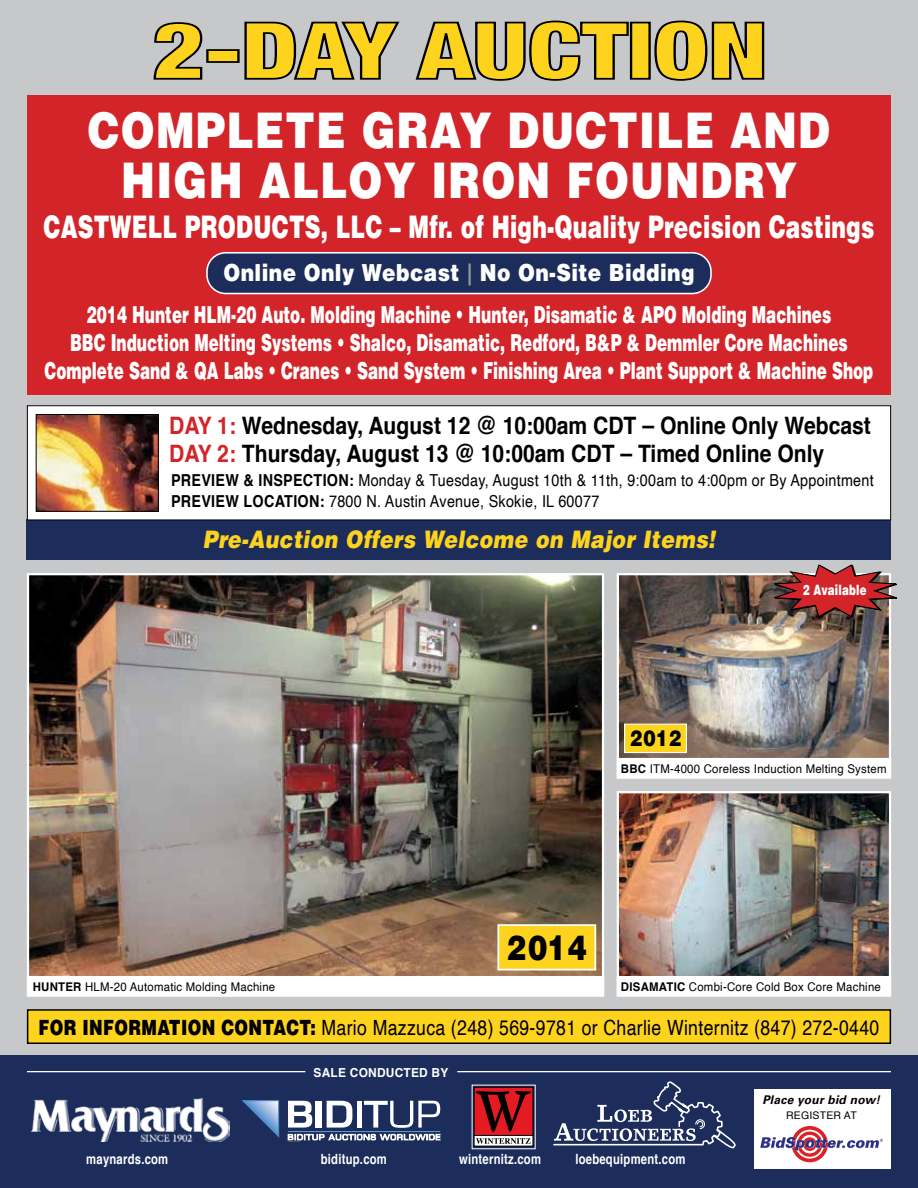
<style>
.page{position:relative;width:918px;height:1188px;background:#c6c8ca}
.page>*{position:absolute;margin:0;border:0;box-sizing:border-box;transform-origin:0 0}
.t1{font:900 49.2px/49.5px "Helvetica";letter-spacing:.03em;color:#fff;text-align:center;scale:.83 1}
.t2{font:900 34.35px "Helvetica";color:#000;scale:.84 1}
.t3{font:900 31.2px "Helvetica";letter-spacing:.01em;color:#fff;scale:.7 1}
.t4{font:italic 900 24.15px "Helvetica";letter-spacing:.02em;color:#fed31e;scale:.85 1}
.t5{font:700 24px/27.8px "Helvetica";color:#000;scale:.88 1}
.t6{font:900 23.55px "Helvetica";letter-spacing:.02em;color:#fff;scale:.86 1}
.t7{font:900 23.4px/27.8px "Helvetica";color:#fff;text-align:center;scale:.65 1}
.t8{font:900 21.9px "Helvetica";color:#000;scale:.84 1}
.t9{font:21px "Helvetica";letter-spacing:.02em;color:#000;scale:.84 1}
.t10{font:16.5px/21px "Helvetica";letter-spacing:.02em;color:#000;scale:.87 1}
.t11{font:900 14.25px "Helvetica";letter-spacing:.02em;color:#fff;scale:.72 1}
.t12{font:700 14.1px "Helvetica";letter-spacing:.02em;color:#fff;scale:.8 1}
.t13{font:700 12.45px "Helvetica";letter-spacing:.02em;color:#fff;scale:.96 1}
.t14{font:12px "Helvetica";letter-spacing:.02em;color:#000;scale:.95 1}
.t15{font:italic 700 12px "Univers";letter-spacing:.02em;color:#000}
.t16{font:10.5px "Helvetica";letter-spacing:.02em;color:#000}
.s1{font-size:21.9px;color:#939598}
.s2{color:#d3242a}
.s3{font-weight:700}
.s4{font-weight:900}
</style>
<div class="page">
<div style="left:28px;top:1010px;width:862px;height:33px;background:#fed31e"></div>
<div style="left:27px;top:1009px;width:864px;height:35px;border:2px solid #000"></div>
<div style="left:27px;top:96px;width:864px;height:299px;background:#d3242a"></div>
<svg style="left:154px;top:22px;width:49px;height:58px"></svg>
<div style="left:206px;top:49px;width:33px;height:14px;background:#fed31e;border:2px solid #000"></div>
<svg style="left:244px;top:21px;width:156px;height:59px"></svg>
<svg style="left:415px;top:20px;width:215px;height:61px"></svg>
<div style="left:631px;top:23px;width:19px;height:56px;background:#fed31e"></div>
<div style="left:630px;top:22px;width:21px;height:58px;border:2px solid #000"></div>
<svg style="left:654px;top:20px;width:110px;height:61px"></svg>
<div style="left:207px;top:253px;width:504px;height:41px;background:#1c2d5c;border-radius:19px"></div>
<div style="left:206px;top:252px;width:506px;height:42px;border:2px solid #fff;border-radius:19px"></div>
<div style="left:27px;top:520px;width:864px;height:40px;background:#1c2d5c"></div>
<img style="left:30px;top:576px;width:571px;height:400px">
<div style="left:27px;top:976px;width:577px;height:21px;background:#fff;border:2px solid #fff"></div>
<img style="left:620px;top:794px;width:268px;height:182px">
<div style="left:617px;top:791px;width:274px;height:206px;border:2px solid #fff"></div>
<div style="left:617px;top:976px;width:274px;height:21px;background:#fff;border:2px solid #fff"></div>
<img style="left:620px;top:576px;width:268px;height:182px">
<div style="left:617px;top:573px;width:274px;height:206px;border:2px solid #fff"></div>
<div style="left:617px;top:758px;width:274px;height:21px;background:#fff;border:2px solid #fff"></div>
<div style="left:27px;top:406px;width:864px;height:114px;background:#fff"></div>
<div style="left:27px;top:405px;width:864px;height:115px;border:1px solid #000"></div>
<img style="left:38px;top:416px;width:119px;height:94px">
<div style="left:36px;top:414px;width:123px;height:98px;border:1px solid #000"></div>
<div style="left:0;top:1055px;width:918px;height:133px;background:#1c2d5c"></div>
<div style="left:754px;top:1090px;width:136px;height:79px;background:#fff"></div>
<div style="left:792px;top:1126px;width:36px;height:36px;border:4px solid #de1f26;border-radius:50%"></div>
<div style="left:797px;top:1132px;width:25px;height:25px;border:3px solid #de1f26;border-radius:50%"></div>
<svg style="left:760px;top:1137px;width:123px;height:14px"></svg>
<img style="left:32px;top:1098px;width:198px;height:43px">
<svg style="left:242px;top:1100px;width:37px;height:38px"></svg>
<svg style="left:287px;top:1101px;width:153px;height:40px"></svg>
<svg style="left:553px;top:1081px;width:183px;height:67px"></svg>
<svg style="left:474px;top:1087px;width:59px;height:59px"></svg>
<hr style="left:27px;top:1071px;width:278px;height:1px;background:#fff">
<hr style="left:457px;top:1071px;width:434px;height:1px;background:#fff">
<div style="left:624px;top:724px;width:63px;height:29px;background:#fed31e;border:1px solid #fff"></div>
<svg style="left:772px;top:564px;width:126px;height:54px"></svg>
<div style="left:497px;top:924px;width:99px;height:46px;background:#fed31e;border:2px solid #fff"></div>
<h1 class="t1" style="left:88px;top:105px;width:896px">COMPLETE GRAY DUCTILE AND<br>HIGH ALLOY IRON FOUNDRY</h1>
<h3 class="t3" style="left:44px;top:206px;width:1188px">CASTWELL PRODUCTS, LLC – Mfr. of High-Quality Precision Castings</h3>
<p class="t6" style="left:223px;top:257px;width:549px">Online Only Webcast <span class="s1">|</span> No On-Site Bidding</p>
<p class="t7" style="left:45px;top:300px;width:1277px">2014 Hunter HLM-20 Auto. Molding Machine • Hunter, Disamatic &amp; APO Molding Machines<br>BBC Induction Melting Systems • Shalco, Disamatic, Redford, B&amp;P &amp; Demmler Core Machines<br>Complete Sand &amp; QA Labs • Cranes • Sand System • Finishing Area • Plant Support &amp; Machine Shop</p>
<p class="t5" style="left:169px;top:412px;width:799px"><span class="s2">DAY 1:</span> Wednesday, August 12 @ 10:00am CDT – Online Only Webcast<br><span class="s2">DAY 2:</span> Thursday, August 13 @ 10:00am CDT – Timed Online Only</p>
<p class="t10" style="left:171px;top:470px;width:809px"><span class="s3">PREVIEW &amp; INSPECTION:</span> Monday &amp; Tuesday, August 10th &amp; 11th, 9:00am to 4:00pm or By Appointment<br><span class="s3">PREVIEW LOCATION:</span> 7800 N. Austin Avenue, Skokie, IL 60077</p>
<p class="t4" style="left:203px;top:524px;width:604px">Pre-Auction Offers Welcome on Major Items!</p>
<p class="t8" style="left:630px;top:724px;width:63px">2012</p>
<p class="t11" style="left:803px;top:581px;width:90px">2 Available</p>
<p class="t14" style="left:621px;top:759px;width:281px"><span class="s3">BBC</span> ITM-4000 Coreless Induction Melting System</p>
<h2 class="t2" style="left:506px;top:925px;width:97px">2014</h2>
<p class="t14" style="left:33px;top:977px;width:257px"><span class="s3">HUNTER</span> HLM-20 Automatic Molding Machine</p>
<p class="t14" style="left:621px;top:977px;width:275px"><span class="s3">DISAMATIC</span> Combi-Core Cold Box Core Machine</p>
<p class="t9" style="left:39px;top:1011px;width:1003px"><span class="s4">FOR INFORMATION CONTACT:</span> Mario Mazzuca (248) 569-9781 or Charlie Winternitz (847) 272-0440</p>
<p class="t13" style="left:314px;top:1062px;width:142px">SALE CONDUCTED BY</p>
<p class="t12" style="left:86px;top:1148px;width:104px">maynards.com</p>
<p class="t12" style="left:321px;top:1148px;width:84px">biditup.com</p>
<p class="t12" style="left:459px;top:1148px;width:104px">winternitz.com</p>
<p class="t12" style="left:575px;top:1148px;width:139px">loebequipment.com</p>
<p class="t15" style="left:762px;top:1093px;width:119px">Place your bid now!</p>
<p class="t16" style="left:786px;top:1107px;width:72px">REGISTER AT</p>
</div>
